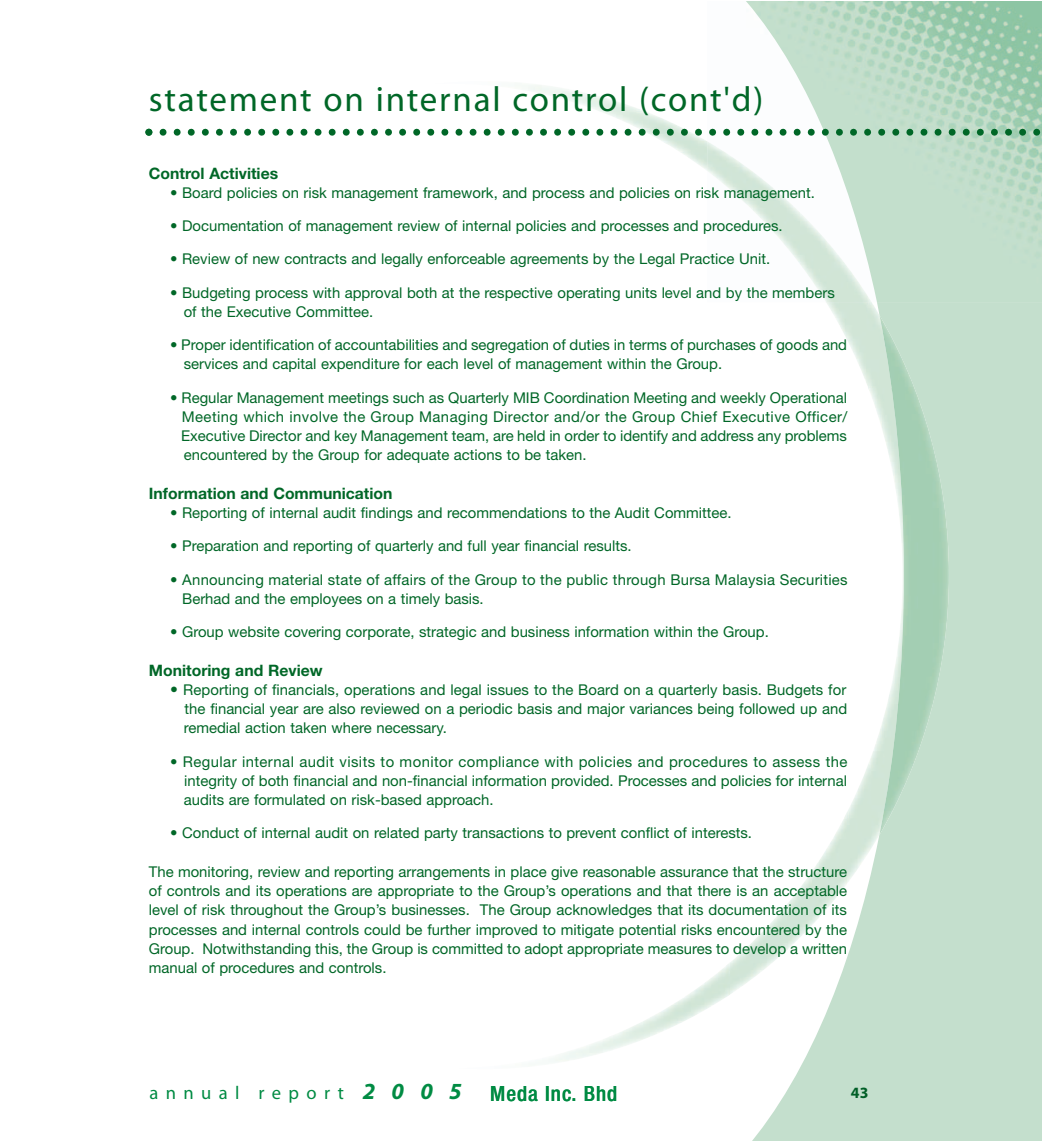
<style>
.page{position:relative;width:1042px;height:1141px;background:#fff}
.page>*{position:absolute;margin:0;border:0;box-sizing:border-box;transform-origin:0 0}
.t1{font:35px "Myriad";letter-spacing:.05em;color:#006727}
.t2{font:500 condensed 21px "Helvetica Neue";color:#008b43}
.t3{font:18.55px "Myriad";color:#008b43}
.t4{font:700 15.75px "Helvetica Neue";color:#006727}
.t5{font:700 15.75px "Myriad";color:#015f27}
.t6{font:14.88px/19.2px "Helvetica Neue";color:#006727;text-align:justify}
.s1{font-weight:700;font-size:15.75px}
.s2{font-family:"Myriad";font-weight:700;font-style:italic;font-stretch:normal;font-size:23.1px}
</style>
<div class="page">
<img style="left:444px;top:85px;width:262px;height:56px">
<img style="left:729px;top:961px;width:3px;height:34px">
<svg style="left:732px;top:302px;width:309px;height:839px;fill:#c4dfcd"></svg>
<img style="left:879px;top:315px;width:70px;height:520px">
<img style="left:735px;top:2px;width:306px;height:300px">
<svg style="left:145px;top:129px;width:896px;height:7px"></svg>
<h1 class="t1" style="left:149px;top:86px;width:616px">statement on internal control (cont'd)</h1>
<p class="t4" style="left:149px;top:167px;width:131px">Control Activities</p>
<p class="t6" style="left:170px;top:184px;width:646px">• Board policies on risk management framework, and process and policies on risk management.</p>
<p class="t6" style="left:170px;top:218px;width:614px">• Documentation of management review of internal policies and processes and procedures.</p>
<p class="t6" style="left:170px;top:251px;width:601px">• Review of new contracts and legally enforceable agreements by the Legal Practice Unit.</p>
<p class="t6" style="left:184px;top:284px;width:652px;text-indent:-14px">• Budgeting process with approval both at the respective operating units level and by the members of the Executive Committee.</p>
<p class="t6" style="left:184px;top:337px;width:665px;text-indent:-14px">• Proper identification of accountabilities and segregation of duties in terms of purchases of goods and services and capital expenditure for each level of management within the Group.</p>
<p class="t6" style="left:181px;top:389px;width:668px;text-indent:-11px">• Regular Management meetings such as Quarterly MIB Coordination Meeting and weekly Operational Meeting which involve the Group Managing Director and/or the Group Chief Executive Officer/ Executive Director and key Management team, are held in order to identify and address any problems encountered by the Group for adequate actions to be taken.</p>
<p class="t4" style="left:149px;top:488px;width:245px">Information and Communication</p>
<p class="t6" style="left:170px;top:505px;width:563px">• Reporting of internal audit findings and recommendations to the Audit Committee.</p>
<p class="t6" style="left:170px;top:538px;width:463px">• Preparation and reporting of quarterly and full year financial results.</p>
<p class="t6" style="left:182px;top:571px;width:667px;text-indent:-12px">• Announcing material state of affairs of the Group to the public through Bursa Malaysia Securities<br>Berhad and the employees on a timely basis.</p>
<p class="t6" style="left:170px;top:624px;width:600px">• Group website covering corporate, strategic and business information within the Group.</p>
<p class="t4" style="left:149px;top:664px;width:175px">Monitoring and Review</p>
<p class="t6" style="left:184px;top:681px;width:665px;text-indent:-14px"><span class="s1">•</span> Reporting of financials, operations and legal issues to the Board on a quarterly basis. Budgets for the financial year are also reviewed on a periodic basis and major variances being followed up and remedial action taken where necessary.</p>
<p class="t6" style="left:184px;top:753px;width:665px;text-indent:-14px">• Regular internal audit visits to monitor compliance with policies and procedures to assess the integrity of both financial and non-financial information provided. Processes and policies for internal audits are formulated on risk-based approach.</p>
<p class="t6" style="left:170px;top:825px;width:583px">• Conduct of internal audit on related party transactions to prevent conflict of interests.</p>
<p class="t6" style="left:149px;top:863px;width:700px">The monitoring, review and reporting arrangements in place give reasonable assurance that the structure of controls and its operations are appropriate to the Group’s operations and that there is an acceptable level of risk throughout the Group’s businesses. The Group acknowledges that its documentation of its processes and internal controls could be further improved to mitigate potential risks encountered by the Group. Notwithstanding this, the Group is committed to adopt appropriate measures to develop a written manual of procedures and controls.</p>
<p class="t3" style="left:149px;top:1086px;width:182px">annual repor</p>
<h2 class="t2" style="left:363px;top:1086px;width:256px"><span class="s2">2 0 0 5</span> Meda Inc. Bhd</h2>
<p class="t5" style="left:851px;top:1087px;width:19px">43</p>
</div>
